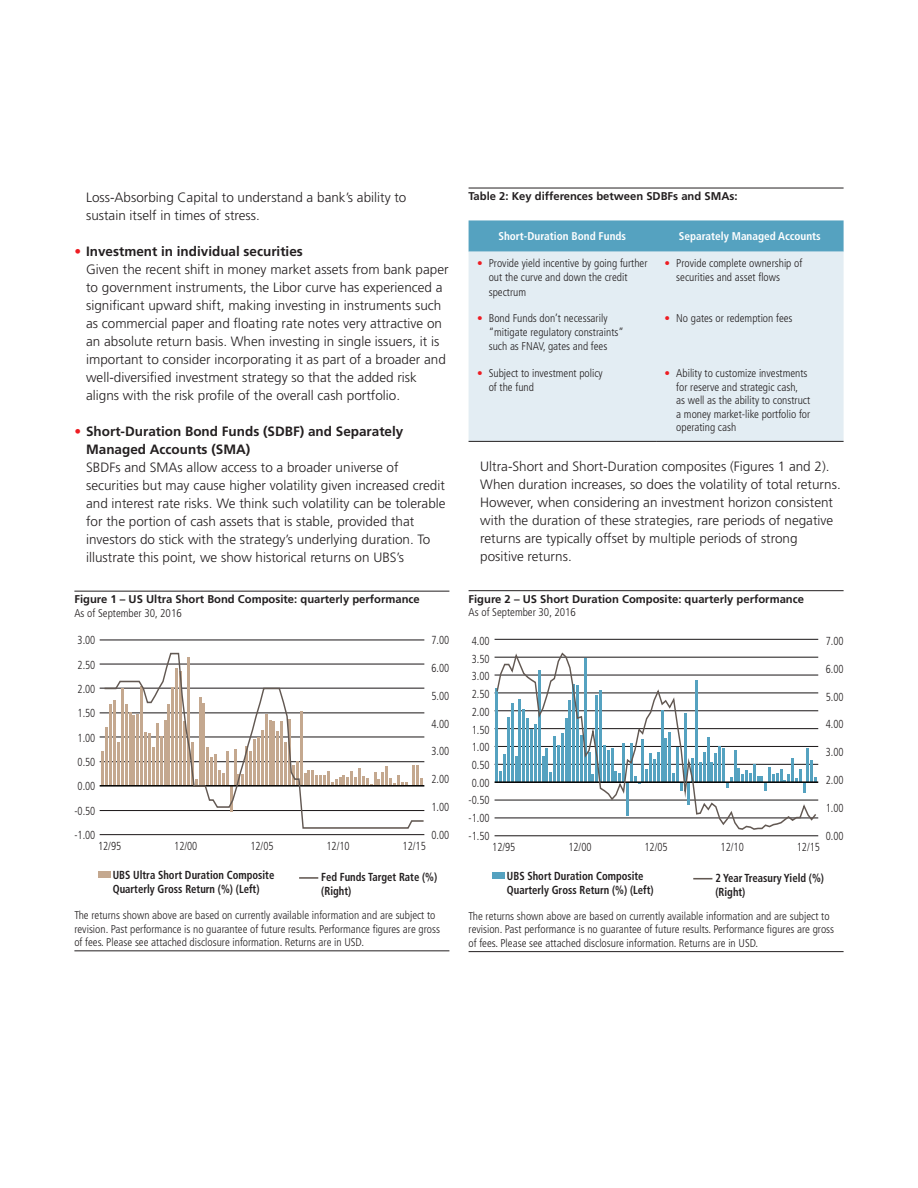
<style>
.page{position:relative;width:918px;height:1188px;background:#fff}
.page>*{position:absolute;margin:0;border:0;box-sizing:border-box;transform-origin:0 0}
.Bullet_List_w_space{font:300 13.5px/18px "Frutiger";color:#231f20}
.t1{font:300 condensed 11.7px/17.7px "Frutiger";color:#231f20;scale:.91 1}
.t2{font:700 condensed 11.7px/14px "Frutiger";color:#231f20;scale:.91 1}
.Body_Subhead-Black_w{font:300 condensed 11.25px/13.5px "Frutiger";color:#231f20}
.Bullet_List_no_space{font:300 condensed 11.25px/14.2px "Frutiger";color:#231f20}
.Body_Subhead-Black_w-2{font:700 11.25px/13.5px "Frutiger";color:#231f20}
.Table-Condensed_7_5{font:700 condensed 11.25px "Frutiger";color:#fff}
.s1{color:#ee1d23}
.s2{font-weight:700}
.s3{font-weight:300;font-stretch:condensed}
</style>
<div class="page">
<hr style="left:100px;top:834px;width:324px;height:1px;background:#231f20">
<hr style="left:100px;top:810px;width:324px;height:1px;background:#231f20">
<hr style="left:100px;top:761px;width:324px;height:1px;background:#231f20">
<hr style="left:100px;top:737px;width:324px;height:1px;background:#231f20">
<hr style="left:100px;top:713px;width:324px;height:1px;background:#231f20">
<hr style="left:100px;top:688px;width:324px;height:1px;background:#231f20">
<hr style="left:100px;top:664px;width:324px;height:1px;background:#231f20">
<hr style="left:100px;top:640px;width:324px;height:1px;background:#231f20">
<hr style="left:102px;top:751px;width:2px;height:35px;background:#c4a88f">
<hr style="left:100px;top:785px;width:324px;height:2px;background:#050504">
<svg style="left:103px;top:652px;width:322px;height:177px"></svg>
<div style="left:98px;top:871px;width:12px;height:7px;background:#c4a88f"></div>
<svg style="left:299px;top:877px;width:19px;height:2px"></svg>
<div style="left:492px;top:872px;width:12px;height:6px;background:#55a2c0"></div>
<svg style="left:693px;top:878px;width:19px;height:1px"></svg>
<hr style="left:495px;top:836px;width:323px;height:1px;background:#231f20">
<hr style="left:495px;top:639px;width:323px;height:1px;background:#231f20">
<svg style="left:495px;top:652px;width:323px;height:178px"></svg>
<hr style="left:74px;top:591px;width:375px;height:1px;background:#231f20">
<hr style="left:469px;top:590px;width:375px;height:1px;background:#231f20">
<hr style="left:469px;top:188px;width:375px;height:1px;background:#231f20">
<div style="left:469px;top:220px;width:375px;height:32px;background:#55a2c0"></div>
<div style="left:469px;top:252px;width:375px;height:189px;background:#e3edf3"></div>
<hr style="left:469px;top:441px;width:187px;height:1px;background:#231f20">
<hr style="left:656px;top:441px;width:188px;height:1px;background:#231f20">
<hr style="left:74px;top:950px;width:375px;height:1px;background:#231f20">
<hr style="left:469px;top:951px;width:375px;height:1px;background:#231f20">
<p class="Bullet_List_w_space" style="left:86px;top:188px;width:322px">Loss-Absorbing Capital to understand a bank’s ability to sustain itself in times of stress.</p>
<p class="Bullet_List_w_space" style="left:86px;top:242px;width:364px;text-indent:-12px"><span class="s1">•</span> <span class="s2">Investment in individual securities<br></span>Given the recent shift in money market assets from bank paper to government instruments, the Libor curve has experienced a significant upward shift, making investing in instruments such as commercial paper and floating rate notes very attractive on an absolute return basis. When investing in single issuers, it is important to consider incorporating it as part of a broader and well-diversified investment strategy so that the added risk aligns with the risk profile of the overall cash portfolio.</p>
<p class="Bullet_List_w_space" style="left:86px;top:422px;width:361px;text-indent:-12px"><span class="s1">•</span> <span class="s2">Short-Duration Bond Funds (SDBF) and Separately Managed Accounts (SMA)<br></span>SBDFs and SMAs allow access to a broader universe of securities but may cause higher volatility given increased credit and interest rate risks. We think such volatility can be tolerable for the portion of cash assets that is stable, provided that investors do stick with the strategy’s underlying duration. To illustrate this point, we show historical returns on UBS’s</p>
<p class="Body_Subhead-Black_w-2" style="left:469px;top:189px;width:271px">Table 2: Key differences between SDBFs and SMAs:</p>
<p class="Table-Condensed_7_5" style="left:498px;top:230px;width:129px">Short-Duration Bond Funds</p>
<p class="Table-Condensed_7_5" style="left:679px;top:230px;width:144px">Separately Managed Accounts</p>
<p class="Bullet_List_no_space" style="left:489px;top:256px;width:160px;text-indent:-12px"><span class="s1">•</span> Provide yield incentive by going further out the curve and down the credit spectrum</p>
<p class="Bullet_List_no_space" style="left:676px;top:256px;width:128px;text-indent:-12px"><span class="s1">•</span> Provide complete ownership of securities and asset flows</p>
<p class="Bullet_List_no_space" style="left:489px;top:311px;width:137px;text-indent:-12px"><span class="s1">•</span> Bond Funds don’t necessarily “mitigate regulatory constraints” such as FNAV, gates and fees</p>
<p class="Bullet_List_no_space" style="left:665px;top:311px;width:129px"><span class="s1">•</span> No gates or redemption fees</p>
<p class="Bullet_List_no_space" style="left:489px;top:367px;width:115px;line-height:13.5px;text-indent:-12px"><span class="s1">•</span> Subject to investment policy of the fund</p>
<p class="Bullet_List_no_space" style="left:676px;top:367px;width:136px;line-height:13.5px;text-indent:-12px"><span class="s1">•</span> Ability to customize investments for reserve and strategic cash,<br>as well as the ability to construct a money market-like portfolio for operating cash</p>
<p class="Bullet_List_w_space" style="left:480px;top:457px;width:362px">Ultra-Short and Short-Duration composites (Figures 1 and 2).<br>When duration increases, so does the volatility of total returns.<br>However, when considering an investment horizon consistent with the duration of these strategies, rare periods of negative returns are typically offset by multiple periods of strong positive returns.</p>
<p class="Body_Subhead-Black_w-2" style="left:74px;top:592px;width:347px">Figure 1 – US Ultra Short Bond Composite: quarterly performance<br><span class="s3">As of September 30, 2016</span></p>
<p class="Body_Subhead-Black_w-2" style="left:469px;top:592px;width:337px">Figure 2 – US Short Duration Composite: quarterly performance<br><span class="s3">As of September 30, 2016</span></p>
<p class="t1" style="left:78px;top:632px;width:21px">3.00</p>
<p class="t1" style="left:78px;top:656px;width:21px">2.50</p>
<p class="t1" style="left:78px;top:680px;width:21px">2.00</p>
<p class="t1" style="left:432px;top:632px;width:21px">7.00</p>
<p class="t1" style="left:432px;top:659px;width:21px">6.00</p>
<p class="t1" style="left:432px;top:687px;width:21px">5.00</p>
<p class="t1" style="left:472px;top:632px;width:21px">4.00<br>3.50</p>
<p class="t1" style="left:472px;top:668px;width:21px">3.00<br>2.50</p>
<p class="t1" style="left:78px;top:705px;width:21px">1.50</p>
<p class="t1" style="left:472px;top:703px;width:21px">2.00</p>
<p class="t1" style="left:78px;top:729px;width:21px">1.00</p>
<p class="t1" style="left:432px;top:715px;width:21px">4.00</p>
<p class="t1" style="left:432px;top:743px;width:21px">3.00</p>
<p class="t1" style="left:472px;top:721px;width:21px">1.50</p>
<p class="t1" style="left:472px;top:738px;width:21px">1.00</p>
<p class="t1" style="left:78px;top:753px;width:21px">0.50</p>
<p class="t1" style="left:472px;top:756px;width:21px">0.50</p>
<p class="t1" style="left:78px;top:777px;width:21px">0.00</p>
<p class="t1" style="left:432px;top:771px;width:21px">2.00</p>
<p class="t1" style="left:472px;top:774px;width:21px">0.00</p>
<p class="t1" style="left:74px;top:802px;width:25px">-0.50</p>
<p class="t1" style="left:432px;top:798px;width:21px">1.00</p>
<p class="t1" style="left:469px;top:792px;width:25px">-0.50</p>
<p class="t1" style="left:469px;top:809px;width:25px">-1.00</p>
<p class="t1" style="left:74px;top:826px;width:25px">-1.00</p>
<p class="t1" style="left:432px;top:826px;width:21px">0.00</p>
<p class="t1" style="left:469px;top:827px;width:25px">-1.50</p>
<p class="t1" style="left:826px;top:632px;width:21px">7.00</p>
<p class="t1" style="left:826px;top:660px;width:21px">6.00</p>
<p class="t1" style="left:826px;top:688px;width:21px">5.00</p>
<p class="t1" style="left:826px;top:716px;width:21px">4.00</p>
<p class="t1" style="left:826px;top:744px;width:21px">3.00</p>
<p class="t1" style="left:826px;top:771px;width:21px">2.00</p>
<p class="t1" style="left:826px;top:799px;width:21px">1.00</p>
<p class="t1" style="left:826px;top:827px;width:21px">0.00</p>
<p class="t1" style="left:98px;top:837px;width:27px">12/95</p>
<p class="t1" style="left:174px;top:837px;width:27px">12/00</p>
<p class="t1" style="left:250px;top:837px;width:27px">12/05</p>
<p class="t1" style="left:327px;top:837px;width:27px">12/10</p>
<p class="t1" style="left:403px;top:837px;width:27px">12/15</p>
<p class="t2" style="left:113px;top:868px;width:179px">UBS Ultra Short Duration Composite<br>Quarterly Gross Return (%) (Left)</p>
<p class="t2" style="left:321px;top:870px;width:129px">Fed Funds Target Rate (%) (Right)</p>
<p class="t1" style="left:492px;top:838px;width:27px">12/95</p>
<p class="t1" style="left:568px;top:838px;width:27px">12/00</p>
<p class="t1" style="left:645px;top:838px;width:27px">12/05</p>
<p class="t1" style="left:721px;top:838px;width:27px">12/10</p>
<p class="t1" style="left:797px;top:838px;width:27px">12/15</p>
<p class="t2" style="left:507px;top:869px;width:163px">UBS Short Duration Composite<br>Quarterly Gross Return (%) (Left)</p>
<p class="t2" style="left:715px;top:871px;width:121px">2 Year Treasury Yield (%) (Right)</p>
<p class="Body_Subhead-Black_w" style="left:74px;top:909px;width:367px">The returns shown above are based on currently available information and are subject to revision. Past performance is no guarantee of future results. Performance figures are gross of fees. Please see attached disclosure information. Returns are in USD.</p>
<p class="Body_Subhead-Black_w" style="left:469px;top:910px;width:367px">The returns shown above are based on currently available information and are subject to revision. Past performance is no guarantee of future results. Performance figures are gross of fees. Please see attached disclosure information. Returns are in USD.</p>
</div>
